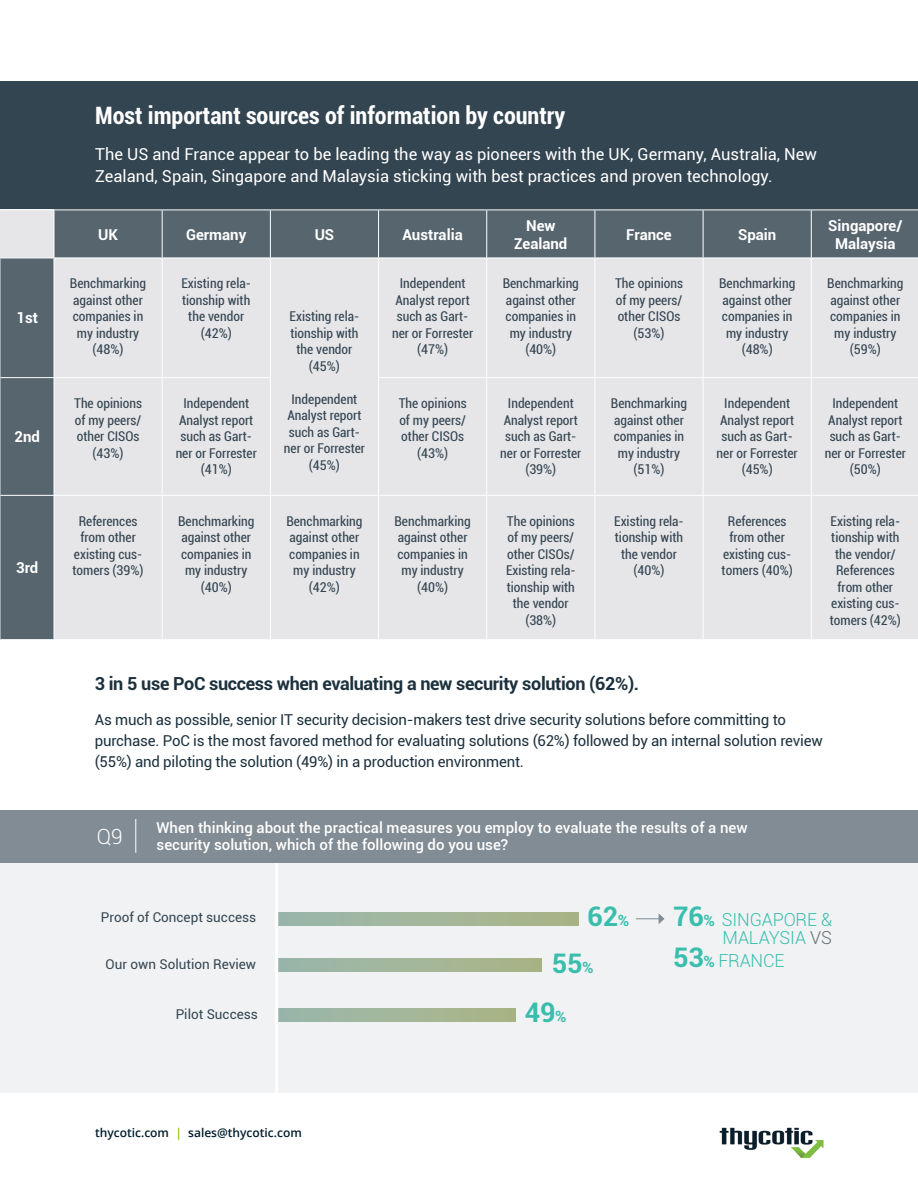
<style>
.page{position:relative;width:918px;height:1188px;background:#fff}
.page>*{position:absolute;margin:0;border:0;box-sizing:border-box;transform-origin:0 0}
.t1{font:700 27px "Roboto";color:#39beae}
.t2{font:700 condensed 24px "Roboto";color:#fff}
.t3{font:300 21px "Roboto";color:#fff}
.t4{font:700 18px "Roboto";letter-spacing:-.02em;color:#1c313e}
.t5{font:300 18px/18px "Roboto";letter-spacing:-.01em;color:#39beae;text-align:right}
.t6{font:16.5px/22.5px "Roboto";color:#fff}
.t7{font:15px/21px "Roboto";letter-spacing:-.015em;color:#1c313e}
.t8{font:500 15px "Roboto";color:#fff}
.t9{font:700 15px/18px "Roboto";color:#fff;text-align:center}
.t10{font:condensed 13.5px/16.5px "Roboto";color:#334551;text-align:center}
.t11{font:13.5px "Roboto";color:#334551}
.t12{font:600 12px "Open Sans";color:#031f2c}
.s1{font-size:15.45px}
.s2{font-weight:700;font-size:27px}
.s3{font-weight:700;font-size:15.45px}
.s4{color:#636f79}
.s5{color:#8dbb00}
</style>
<div class="page">
<img style="left:719px;top:1128px;width:105px;height:31px">
<div style="left:0;top:81px;width:918px;height:129px;background:#334551"></div>
<div style="left:0;top:211px;width:918px;height:428px;background:#57656f"></div>
<div style="left:55px;top:259px;width:863px;height:380px;background:#e6e5e8"></div>
<hr style="left:54px;top:210px;width:1px;height:48px;background:#fff">
<hr style="left:162px;top:210px;width:1px;height:48px;background:#fff">
<hr style="left:270px;top:210px;width:1px;height:48px;background:#fff">
<hr style="left:378px;top:210px;width:1px;height:48px;background:#fff">
<hr style="left:486px;top:210px;width:1px;height:48px;background:#fff">
<hr style="left:595px;top:210px;width:1px;height:48px;background:#fff">
<hr style="left:703px;top:210px;width:1px;height:48px;background:#fff">
<hr style="left:811px;top:210px;width:1px;height:48px;background:#fff">
<hr style="left:0;top:258px;width:54px;height:1px;background:#fff">
<hr style="left:54px;top:258px;width:108px;height:1px;background:#fff">
<hr style="left:54px;top:258px;width:1px;height:119px;background:#fff">
<hr style="left:162px;top:258px;width:108px;height:1px;background:#fff">
<hr style="left:162px;top:258px;width:1px;height:119px;background:#fff">
<hr style="left:270px;top:258px;width:109px;height:1px;background:#fff">
<hr style="left:270px;top:258px;width:1px;height:119px;background:#fff">
<hr style="left:379px;top:258px;width:108px;height:1px;background:#fff">
<hr style="left:378px;top:258px;width:1px;height:119px;background:#fff">
<hr style="left:487px;top:258px;width:108px;height:1px;background:#fff">
<hr style="left:486px;top:258px;width:1px;height:119px;background:#fff">
<hr style="left:595px;top:258px;width:108px;height:1px;background:#fff">
<hr style="left:595px;top:258px;width:1px;height:119px;background:#fff">
<hr style="left:703px;top:258px;width:108px;height:1px;background:#fff">
<hr style="left:703px;top:258px;width:1px;height:119px;background:#fff">
<hr style="left:811px;top:258px;width:107px;height:1px;background:#fff">
<hr style="left:811px;top:258px;width:1px;height:119px;background:#fff">
<hr style="left:0;top:377px;width:54px;height:1px;background:#fff">
<hr style="left:54px;top:377px;width:108px;height:1px;background:#fff">
<hr style="left:54px;top:378px;width:1px;height:117px;background:#fff">
<hr style="left:162px;top:377px;width:109px;height:1px;background:#fff">
<hr style="left:162px;top:378px;width:1px;height:117px;background:#fff">
<hr style="left:270px;top:378px;width:1px;height:117px;background:#fff">
<hr style="left:378px;top:377px;width:109px;height:1px;background:#fff">
<hr style="left:378px;top:378px;width:1px;height:117px;background:#fff">
<hr style="left:487px;top:377px;width:108px;height:1px;background:#fff">
<hr style="left:486px;top:378px;width:1px;height:117px;background:#fff">
<hr style="left:595px;top:377px;width:108px;height:1px;background:#fff">
<hr style="left:595px;top:378px;width:1px;height:117px;background:#fff">
<hr style="left:703px;top:377px;width:108px;height:1px;background:#fff">
<hr style="left:703px;top:378px;width:1px;height:117px;background:#fff">
<hr style="left:811px;top:377px;width:107px;height:1px;background:#fff">
<hr style="left:811px;top:378px;width:1px;height:117px;background:#fff">
<hr style="left:0;top:495px;width:54px;height:1px;background:#fff">
<hr style="left:54px;top:495px;width:108px;height:1px;background:#fff">
<hr style="left:54px;top:496px;width:1px;height:143px;background:#fff">
<hr style="left:162px;top:495px;width:108px;height:1px;background:#fff">
<hr style="left:162px;top:496px;width:1px;height:143px;background:#fff">
<hr style="left:270px;top:495px;width:109px;height:1px;background:#fff">
<hr style="left:270px;top:496px;width:1px;height:143px;background:#fff">
<hr style="left:379px;top:495px;width:108px;height:1px;background:#fff">
<hr style="left:378px;top:496px;width:1px;height:143px;background:#fff">
<hr style="left:487px;top:495px;width:108px;height:1px;background:#fff">
<hr style="left:486px;top:496px;width:1px;height:143px;background:#fff">
<hr style="left:595px;top:495px;width:108px;height:1px;background:#fff">
<hr style="left:595px;top:496px;width:1px;height:143px;background:#fff">
<hr style="left:703px;top:495px;width:108px;height:1px;background:#fff">
<hr style="left:703px;top:496px;width:1px;height:143px;background:#fff">
<hr style="left:811px;top:495px;width:107px;height:1px;background:#fff">
<hr style="left:811px;top:496px;width:1px;height:143px;background:#fff">
<div style="left:0;top:851px;width:918px;height:242px;background:#f1f2f3"></div>
<svg style="left:278px;top:912px;width:301px;height:14px;background:#a2b599"></svg>
<svg style="left:278px;top:959px;width:263px;height:13px;background:#a2b599"></svg>
<svg style="left:278px;top:1008px;width:237px;height:13px;background:#a2b599"></svg>
<hr style="left:275px;top:858px;width:3px;height:250px;background:#fff">
<div style="left:0;top:810px;width:918px;height:53px;background:#828c94"></div>
<hr style="left:136px;top:819px;width:1px;height:34px;background:#fff">
<svg style="left:636px;top:913px;width:29px;height:11px"></svg>
<p class="t9" style="left:16px;top:308px;width:23px">1st</p>
<p class="t9" style="left:14px;top:427px;width:27px">2nd</p>
<p class="t9" style="left:16px;top:558px;width:24px">3rd</p>
<p class="t2" style="left:95px;top:98px;width:472px">Most important sources of information by country</p>
<p class="t6" style="left:95px;top:142px;width:723px">The US and France appear to be leading the way as pioneers with the UK, Germany, Australia, New<br>Zealand, Spain, Singapore and Malaysia sticking with best practices and proven technology.</p>
<p class="t9" style="left:98px;top:225px;width:21px">UK</p>
<p class="t9" style="left:186px;top:225px;width:62px">Germany</p>
<p class="t9" style="left:315px;top:225px;width:21px">US</p>
<p class="t9" style="left:403px;top:225px;width:62px">Australia</p>
<p class="t9" style="left:514px;top:216px;width:55px">New<br>Zealand</p>
<p class="t9" style="left:626px;top:225px;width:47px">France</p>
<p class="t9" style="left:738px;top:225px;width:40px">Spain</p>
<p class="t9" style="left:828px;top:216px;width:76px">Singapore/<br>Malaysia</p>
<p class="t10" style="left:70px;top:275px;width:78px">Benchmarking against other companies in my industry (48%)</p>
<p class="t10" style="left:181px;top:275px;width:71px">Existing rela&shy;tionship with the vendor (42%)</p>
<p class="t10" style="left:392px;top:275px;width:83px">Independent<br>Analyst report such as Gart&shy;ner or Forrester (47%)</p>
<p class="t10" style="left:503px;top:275px;width:78px">Benchmarking against other companies in my industry (40%)</p>
<p class="t10" style="left:615px;top:275px;width:69px">The opinions of my peers/ other CISOs (53%)</p>
<p class="t10" style="left:719px;top:275px;width:78px">Benchmarking against other companies in my industry (48%)</p>
<p class="t10" style="left:827px;top:275px;width:78px">Benchmarking against other companies in my industry (59%)</p>
<p class="t10" style="left:290px;top:308px;width:71px">Existing rela&shy;tionship with the vendor (45%)</p>
<p class="t10" style="left:284px;top:390px;width:83px">Independent<br>Analyst report such as Gart&shy;ner or Forrester (45%)</p>
<p class="t10" style="left:74px;top:394px;width:69px">The opinions of my peers/ other CISOs (43%)</p>
<p class="t10" style="left:176px;top:394px;width:83px">Independent<br>Analyst report such as Gart&shy;ner or Forrester (41%)</p>
<p class="t10" style="left:399px;top:394px;width:69px">The opinions of my peers/ other CISOs (43%)</p>
<p class="t10" style="left:500px;top:394px;width:83px">Independent<br>Analyst report such as Gart&shy;ner or Forrester (39%)</p>
<p class="t10" style="left:611px;top:394px;width:78px">Benchmarking against other companies in my industry (51%)</p>
<p class="t10" style="left:717px;top:394px;width:83px">Independent<br>Analyst report such as Gart&shy;ner or Forrester (45%)</p>
<p class="t10" style="left:825px;top:394px;width:83px">Independent<br>Analyst report such as Gart&shy;ner or Forrester (50%)</p>
<p class="t10" style="left:73px;top:512px;width:73px">References from other existing cus&shy;tomers (39%)</p>
<p class="t10" style="left:178px;top:512px;width:78px">Benchmarking against other companies in my industry (40%)</p>
<p class="t10" style="left:286px;top:512px;width:78px">Benchmarking against other companies in my industry (42%)</p>
<p class="t10" style="left:395px;top:512px;width:78px">Benchmarking against other companies in my industry (40%)</p>
<p class="t10" style="left:506px;top:512px;width:71px">The opinions of my peers/ other CISOs/<br>Existing rela&shy;tionship with the vendor (38%)</p>
<p class="t10" style="left:614px;top:512px;width:71px">Existing rela&shy;tionship with the vendor (40%)</p>
<p class="t10" style="left:722px;top:512px;width:73px">References from other existing cus&shy;tomers (40%)</p>
<p class="t10" style="left:830px;top:512px;width:73px">Existing rela&shy;tionship with the vendor/<br>References from other existing cus&shy;tomers (42%)</p>
<p class="t4" style="left:95px;top:671px;width:546px">3 in 5 use PoC success when evaluating a new security solution (62%).</p>
<p class="t7" style="left:95px;top:708px;width:729px">As much as possible, senior IT security decision-makers test drive security solutions before committing to purchase. PoC is the most favored method for evaluating solutions (62%) followed by an internal solution review (55%) and piloting the solution (49%) in a production environment.</p>
<p class="t3" style="left:97px;top:822px;width:27px">Q9</p>
<p class="t8" style="left:157px;top:817px;width:593px">When thinking about the practical measures you employ to evaluate the results of a new</p>
<p class="t8" style="left:157px;top:834px;width:353px">security solution, which of the following do you use?</p>
<p class="t11" style="left:101px;top:907px;width:157px">Proof of Concept success</p>
<p class="t11" style="left:106px;top:955px;width:152px">Our own Solution Review</p>
<p class="t11" style="left:176px;top:1004px;width:84px">Pilot Success</p>
<p class="t1" style="left:588px;top:898px;width:43px">62<span class="s1">%</span></p>
<p class="t1" style="left:552px;top:944px;width:43px">55<span class="s1">%</span></p>
<p class="t1" style="left:525px;top:993px;width:43px">49<span class="s1">%</span></p>
<p class="t5" style="left:673px;top:910px;width:161px"><span class="s2">76</span><span class="s3">%</span> SINGAPORE &amp;<br>MALAYSIA <span class="s4">VS</span></p>
<p class="t5" style="left:673px;top:951px;width:113px"><span class="s2">53</span><span class="s3">%</span> FRANCE</p>
<p class="t12" style="left:95px;top:1124px;width:208px">thycotic.com <span class="s5">|</span> sales@thycotic.com</p>
</div>
